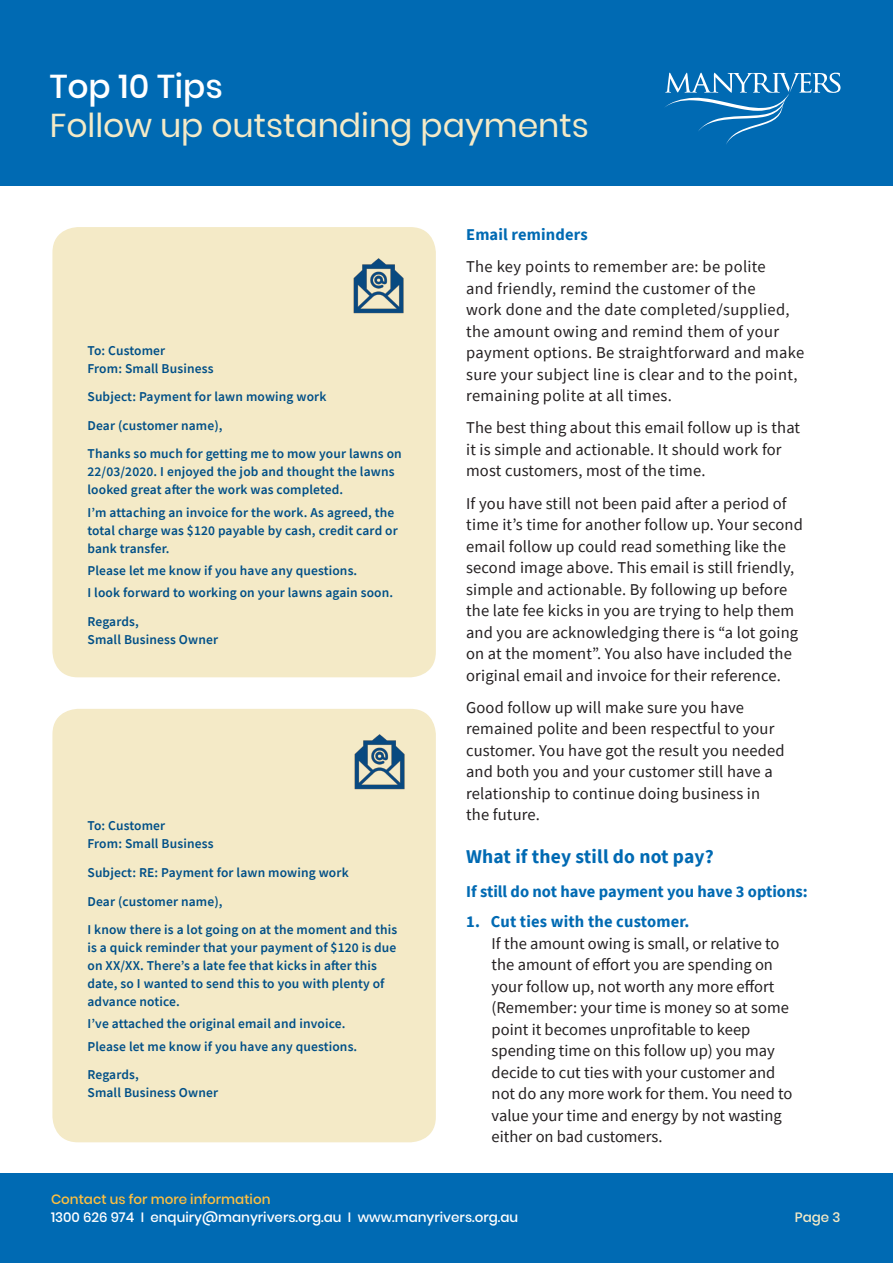
<style>
.page{position:relative;width:893px;height:1263px;background:#fff}
.page>*{position:absolute;margin:0;border:0;box-sizing:border-box;transform-origin:0 0}
.t1{font:33px "Poppins";color:#f4eac7}
.t2{font:500 33px "Poppins";color:#fff}
.t3{font:700 19.5px "Source Sans Pro";letter-spacing:.01em;color:#006ab3}
.t4{font:16.5px/21.5px "Source Sans Pro";letter-spacing:.01em;color:#231f20}
.t5{font:700 16.5px "Source Sans Pro";color:#006ab3}
.t6{font:600 13.5px/18px "Source Sans Pro";letter-spacing:.01em;color:#004f87}
.t7{font:500 13.5px "Poppins";color:#fff}
.t8{font:500 13.5px "Poppins";color:#febf40}
.t9{font:500 13.5px "Poppins";color:#f4eac7}
</style>
<div class="page">
<div style="left:0;top:0;width:893px;height:186px;background:#006ab3"></div>
<svg style="left:665px;top:73px;width:175px;height:71px"></svg>
<div style="left:0;top:1174px;width:893px;height:89px;background:#006ab3"></div>
<div style="left:52px;top:227px;width:384px;height:450px;background:#f4eac7;border-radius:26px"></div>
<img style="left:353px;top:258px;width:51px;height:56px">
<div style="left:52px;top:709px;width:384px;height:433px;background:#f4eac7;border-radius:26px"></div>
<img style="left:354px;top:734px;width:51px;height:56px">
<h1 class="t2" style="left:50px;top:67px;width:175px">Top 10 Tips</h1>
<h1 class="t1" style="left:50px;top:107px;width:541px">Follow up outstanding payments</h1>
<p class="t6" style="left:88px;top:341px;width:127px">To: Customer<br>From: Small Business</p>
<p class="t6" style="left:88px;top:382px;width:316px;line-height:28.7px">Subject: Payment for lawn mowing work<br>Dear (customer name),<br>Thanks so much for getting me to mow your lawns on</p>
<p class="t6" style="left:88px;top:463px;width:308px">22/03/2020. I enjoyed the job and thought the lawns looked great after the work was completed.</p>
<p class="t6" style="left:88px;top:503px;width:312px">I’m attaching an invoice for the work. As agreed, the total charge was $120 payable by cash, credit card or bank transfer.</p>
<p class="t6" style="left:88px;top:559px;width:307px;line-height:22.2px">Please let me know if you have any questions.<br>I look forward to working on your lawns again soon.</p>
<p class="t6" style="left:88px;top:612px;width:132px">Regards,<br>Small Business Owner</p>
<p class="t6" style="left:88px;top:817px;width:127px">To: Customer<br>From: Small Business</p>
<p class="t6" style="left:88px;top:858px;width:311px;line-height:28.7px">Subject: RE: Payment for lawn mowing work<br>Dear (customer name),<br>I know there is a lot going on at the moment and this</p>
<p class="t6" style="left:88px;top:938px;width:310px">is a quick reminder that your payment of $120 is due on XX/XX. There’s a late fee that kicks in after this date, so I wanted to send this to you with plenty of advance notice.</p>
<p class="t6" style="left:88px;top:1013px;width:271px;line-height:22.2px">I’ve attached the original email and invoice.<br>Please let me know if you have any questions.</p>
<p class="t6" style="left:88px;top:1066px;width:132px">Regards,<br>Small Business Owner</p>
<p class="t5" style="left:466px;top:223px;width:123px">Email reminders</p>
<p class="t4" style="left:466px;top:256px;width:340px">The key points to remember are: be polite<br>and friendly, remind the customer of the<br>work done and the date completed/supplied, the amount owing and remind them of your payment options. Be straightforward and make sure your subject line is clear and to the point, remaining polite at all times.</p>
<p class="t4" style="left:466px;top:417px;width:336px">The best thing about this email follow up is that it is simple and actionable. It should work for most customers, most of the time.</p>
<p class="t4" style="left:466px;top:492px;width:338px">If you have still not been paid after a period of time it’s time for another follow up. Your second email follow up could read something like the second image above. This email is still friendly, simple and actionable. By following up before the late fee kicks in you are trying to help them and you are acknowledging there is “a lot going on at the moment”. You also have included the original email and invoice for their reference.</p>
<p class="t4" style="left:466px;top:696px;width:320px">Good follow up will make sure you have remained polite and been respectful to your customer. You have got the result you needed and both you and your customer still have a relationship to continue doing business in the future.</p>
<p class="t3" style="left:466px;top:843px;width:249px">What if they still do not pay?</p>
<p class="t5" style="left:466px;top:881px;width:343px">If still do not have payment you have 3 options:</p>
<p class="t5" style="left:466px;top:911px;width:225px">1. Cut ties with the customer.</p>
<p class="t4" style="left:492px;top:932px;width:302px">If the amount owing is small, or relative to the amount of effort you are spending on your follow up, not worth any more effort (Remember: your time is money so at some point it becomes unprofitable to keep spending time on this follow up) you may decide to cut ties with your customer and not do any more work for them. You need to value your time and energy by not wasting either on bad customers.</p>
<p class="t8" style="left:51px;top:1192px;width:221px">Contact us for more information</p>
<p class="t7" style="left:51px;top:1210px;width:469px">1300 626 974 I enquiry@manyrivers.org.au I www.manyrivers.org.au</p>
<p class="t9" style="left:795px;top:1210px;width:47px">Page 3</p>
</div>
